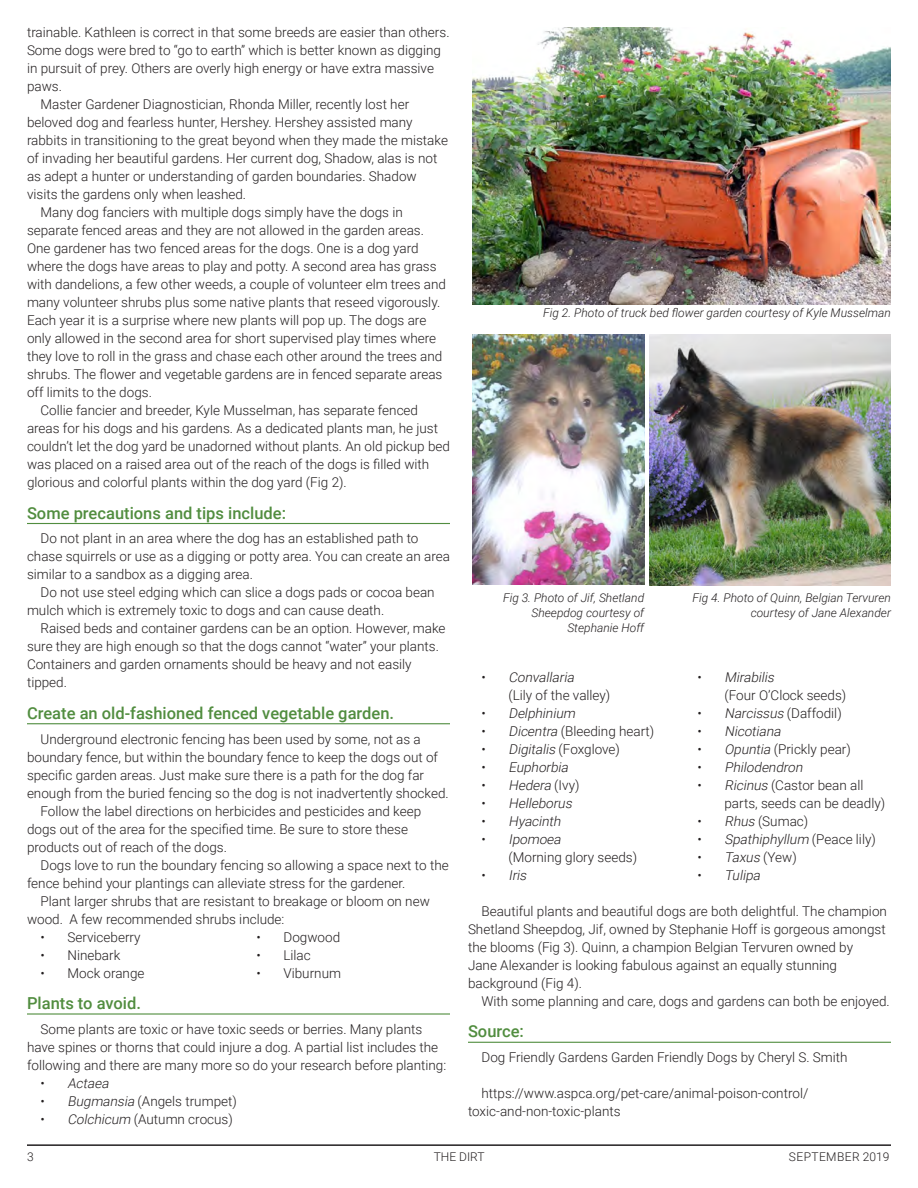
<style>
.page{position:relative;width:918px;height:1188px;background:#fff}
.page>*{position:absolute;margin:0;border:0;box-sizing:border-box;transform-origin:0 0}
.Body_Copy_in_story_h{font:500 16.5px "Roboto";color:#518d3f}
.Body_Text{font:300 13.5px/18px "Roboto";color:#231f20}
.t1{font:italic 300 13.5px "Roboto";color:#231f20}
.Photo_Cpation{font:italic 300 12px/15px "Roboto";color:#231f20;text-align:right}
.t2{font:300 12px "Roboto";letter-spacing:.02em;color:#231f20}
.s1{font-style:normal}
.s2{font-style:italic}
</style>
<div class="page">
<hr style="left:27px;top:1144px;width:864px;height:2px;background:#231f20">
<hr style="left:27px;top:523px;width:423px;height:1px;background:#518d3f">
<hr style="left:27px;top:723px;width:423px;height:1px;background:#518d3f">
<hr style="left:27px;top:1013px;width:423px;height:2px;background:#518d3f">
<hr style="left:468px;top:1042px;width:423px;height:1px;background:#518d3f">
<img style="left:472px;top:27px;width:419px;height:278px">
<img style="left:472px;top:335px;width:173px;height:250px">
<img style="left:649px;top:335px;width:242px;height:250px">
<p class="Body_Text" style="left:27px;top:23px;width:424px">trainable. Kathleen is correct in that some breeds are easier than others.<br>Some dogs were bred to “go to earth” which is better known as digging in pursuit of prey. Others are overly high energy or have extra massive paws.</p>
<p class="Body_Text" style="left:27px;top:95px;width:422px;text-indent:14px">Master Gardener Diagnostician, Rhonda Miller, recently lost her beloved dog and fearless hunter, Hershey. Hershey assisted many rabbits in transitioning to the great beyond when they made the mistake of invading her beautiful gardens. Her current dog, Shadow, alas is not as adept a hunter or understanding of garden boundaries. Shadow visits the gardens only when leashed.</p>
<p class="Body_Text" style="left:27px;top:203px;width:420px;text-indent:14px">Many dog fanciers with multiple dogs simply have the dogs in separate fenced areas and they are not allowed in the garden areas.<br>One gardener has two fenced areas for the dogs. One is a dog yard where the dogs have areas to play and potty. A second area has grass with dandelions, a few other weeds, a couple of volunteer elm trees and many volunteer shrubs plus some native plants that reseed vigorously.<br>Each year it is a surprise where new plants will pop up. The dogs are only allowed in the second area for short supervised play times where they love to roll in the grass and chase each other around the trees and shrubs. The flower and vegetable gardens are in fenced separate areas off limits to the dogs.</p>
<p class="Body_Text" style="left:27px;top:401px;width:425px;text-indent:14px">Collie fancier and breeder, Kyle Musselman, has separate fenced areas for his dogs and his gardens. As a dedicated plants man, he just couldn’t let the dog yard be unadorned without plants. An old pickup bed was placed on a raised area out of the reach of the dogs is filled with glorious and colorful plants within the dog yard (Fig 2).</p>
<p class="Body_Copy_in_story_h" style="left:27px;top:501px;width:261px">Some precautions and tips include:</p>
<p class="Body_Text" style="left:27px;top:529px;width:424px;text-indent:14px">Do not plant in an area where the dog has an established path to chase squirrels or use as a digging or potty area. You can create an area similar to a sandbox as a digging area.</p>
<p class="Body_Text" style="left:27px;top:583px;width:409px;text-indent:14px">Do not use steel edging which can slice a dogs pads or cocoa bean mulch which is extremely toxic to dogs and can cause death.</p>
<p class="Body_Text" style="left:27px;top:619px;width:420px;text-indent:14px">Raised beds and container gardens can be an option. However, make sure they are high enough so that the dogs cannot “water” your plants.<br>Containers and garden ornaments should be heavy and not easily tipped.</p>
<p class="Body_Copy_in_story_h" style="left:27px;top:701px;width:369px">Create an old-fashioned fenced vegetable garden.</p>
<p class="Body_Text" style="left:27px;top:729px;width:423px;text-indent:14px">Underground electronic fencing has been used by some, not as a boundary fence, but within the boundary fence to keep the dogs out of specific garden areas. Just make sure there is a path for the dog far enough from the buried fencing so the dog is not inadvertently shocked.</p>
<p class="Body_Text" style="left:27px;top:801px;width:396px;text-indent:14px">Follow the label directions on herbicides and pesticides and keep dogs out of the area for the specified time. Be sure to store these products out of reach of the dogs.</p>
<p class="Body_Text" style="left:27px;top:855px;width:423px;text-indent:14px">Dogs love to run the boundary fencing so allowing a space next to the fence behind your plantings can alleviate stress for the gardener.</p>
<p class="Body_Text" style="left:27px;top:891px;width:404px;text-indent:14px">Plant larger shrubs that are resistant to breakage or bloom on new wood. A few recommended shrubs include:</p>
<p class="Body_Text" style="left:40px;top:927px;width:102px">• Serviceberry</p>
<p class="Body_Text" style="left:40px;top:945px;width:81px">• Ninebark</p>
<p class="Body_Text" style="left:40px;top:963px;width:106px">• Mock orange</p>
<p class="Body_Text" style="left:256px;top:927px;width:85px">• Dogwood</p>
<p class="Body_Text" style="left:256px;top:945px;width:56px">• Lilac</p>
<p class="Body_Text" style="left:256px;top:963px;width:86px">• Viburnum</p>
<p class="Body_Copy_in_story_h" style="left:27px;top:992px;width:116px">Plants to avoid.</p>
<p class="Body_Text" style="left:27px;top:1020px;width:421px;text-indent:14px">Some plants are toxic or have toxic seeds or berries. Many plants have spines or thorns that could injure a dog. A partial list includes the following and there are many more so do your research before planting:</p>
<p class="t1" style="left:40px;top:1074px;width:73px"><span class="s1">•</span> Actaea</p>
<p class="Body_Text" style="left:40px;top:1092px;width:198px">• <span class="s2">Bugmansia</span> (Angels trumpet)</p>
<p class="Body_Text" style="left:40px;top:1110px;width:194px">• <span class="s2">Colchicum</span> (Autumn crocus)</p>
<p class="Photo_Cpation" style="left:543px;top:305px;width:349px">Fig 2. Photo of truck bed flower garden courtesy of Kyle Musselman</p>
<p class="Photo_Cpation" style="left:503px;top:589px;width:143px">Fig 3. Photo of Jif, Shetland<br>Sheepdog courtesy of<br>Stephanie Hoff</p>
<p class="Photo_Cpation" style="left:693px;top:589px;width:200px">Fig 4. Photo of Quinn, Belgian Tervuren courtesy of Jane Alexander</p>
<p class="Body_Text" style="left:724px;top:668px;width:123px;text-indent:-27px">• <span class="s2">Mirabilis<br></span>(Four O’Clock seeds)</p>
<p class="Body_Text" style="left:698px;top:704px;width:146px">• <span class="s2">Narcissus</span> (Daffodil)</p>
<p class="t1" style="left:698px;top:722px;width:88px"><span class="s1">•</span> Nicotiana</p>
<p class="Body_Text" style="left:698px;top:740px;width:155px">• <span class="s2">Opuntia</span> (Prickly pear)</p>
<p class="t1" style="left:698px;top:758px;width:110px"><span class="s1">•</span> Philodendron</p>
<p class="Body_Text" style="left:725px;top:776px;width:162px;text-indent:-27px">• <span class="s2">Ricinus</span> (Castor bean all parts, seeds can be deadly)</p>
<p class="Body_Text" style="left:698px;top:812px;width:112px">• <span class="s2">Rhus</span> (Sumac)</p>
<p class="t1" style="left:698px;top:830px;width:180px"><span class="s1">•</span> Spathiphyllum <span class="s1">( P e a c e l i l y)</span></p>
<p class="Body_Text" style="left:698px;top:848px;width:101px">• <span class="s2">Taxus</span> (Yew)</p>
<p class="t1" style="left:698px;top:866px;width:67px"><span class="s1">•</span> Tulipa</p>
<p class="Body_Text" style="left:468px;top:902px;width:420px;text-indent:14px">Beautiful plants and beautiful dogs are both delightful. The champion Shetland Sheepdog, Jif, owned by Stephanie Hoff is gorgeous amongst the blooms (Fig 3). Quinn, a champion Belgian Tervuren owned by<br>Jane Alexander is looking fabulous against an equally stunning background (Fig 4).</p>
<p class="Body_Text" style="left:482px;top:992px;width:410px">With some planning and care, dogs and gardens can both be enjoyed.</p>
<p class="Body_Copy_in_story_h" style="left:468px;top:1020px;width:58px">Source:</p>
<p class="Body_Text" style="left:482px;top:1048px;width:368px">Dog Friendly Gardens Garden Friendly Dogs by Cheryl S. Smith</p>
<p class="Body_Text" style="left:468px;top:1084px;width:342px;text-indent:14px">https://www.aspca.org/pet-care/animal-poison-control/ toxic-and-non-toxic-plants</p>
<p class="Body_Text" style="left:508px;top:668px;width:103px;text-indent:-27px">• <span class="s2">Convallaria<br></span>(Lily of the valley)</p>
<p class="t1" style="left:482px;top:704px;width:98px"><span class="s1">•</span> Delphinium</p>
<p class="Body_Text" style="left:482px;top:722px;width:174px">• <span class="s2">Dicentra</span> (Bleeding heart)</p>
<p class="Body_Text" style="left:482px;top:740px;width:140px">• <span class="s2">Digitalis</span> (Foxglove)</p>
<p class="t1" style="left:482px;top:758px;width:91px"><span class="s1">•</span> Euphorbia</p>
<p class="Body_Text" style="left:482px;top:776px;width:99px">• <span class="s2">Hedera</span> (Ivy)</p>
<p class="t1" style="left:482px;top:794px;width:95px"><span class="s1">•</span> Helleborus</p>
<p class="t1" style="left:482px;top:812px;width:84px"><span class="s1">•</span> Hyacinth</p>
<p class="Body_Text" style="left:508px;top:830px;width:130px;text-indent:-27px">• <span class="s2">Ipomoea<br></span>(Morning glory seeds)</p>
<p class="t1" style="left:482px;top:866px;width:50px"><span class="s1">•</span> Iris</p>
<p class="t2" style="left:27px;top:1149px;width:8px">3</p>
<p class="t2" style="left:434px;top:1149px;width:52px">THE DIRT</p>
<p class="t2" style="left:789px;top:1149px;width:102px">SEPTEMBER 2019</p>
</div>
